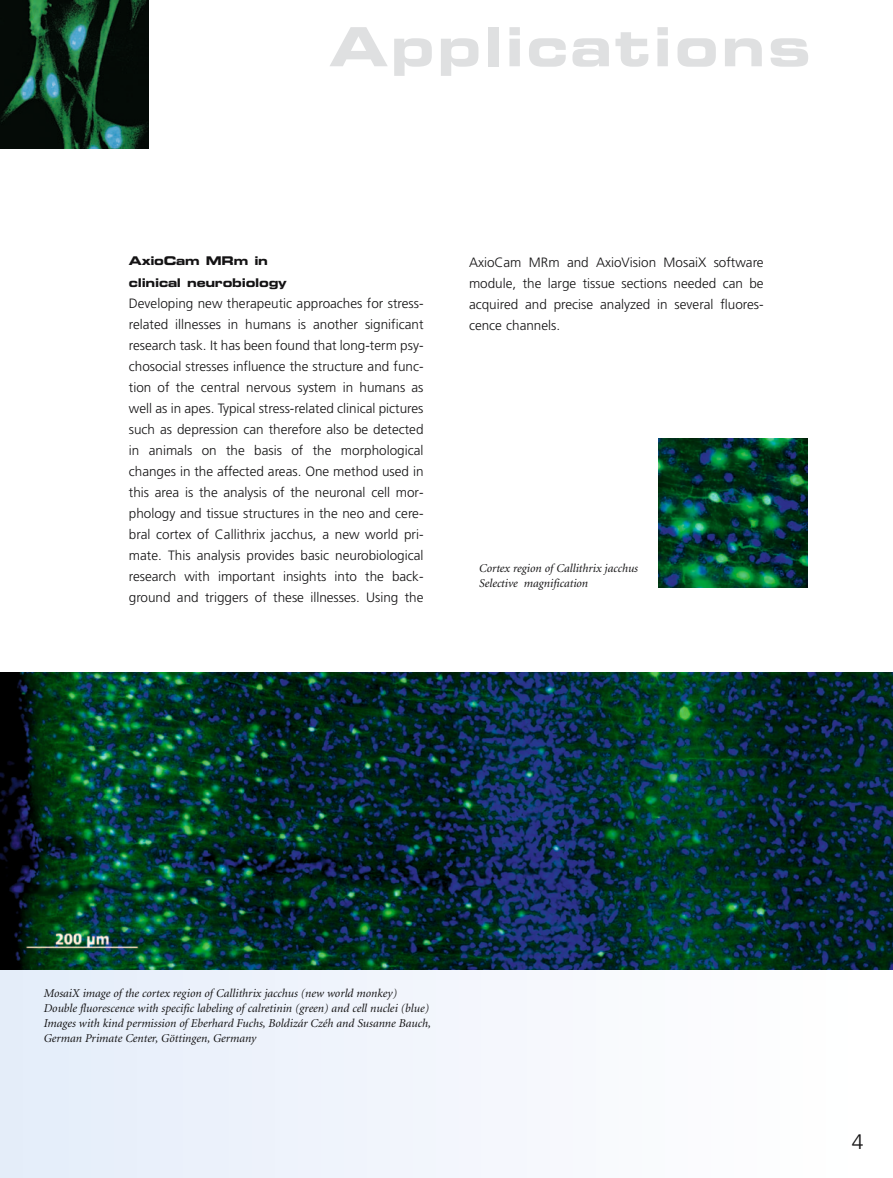
<style>
.page{position:relative;width:893px;height:1178px;background:#fff}
.page>*{position:absolute;margin:0;border:0;box-sizing:border-box;transform-origin:0 0}
.t1{font:54px "Eurostile Bold Extended Two";letter-spacing:.05em;color:#dfe0e1}
.t2{font:300 21px "Frutiger";color:#141314}
.t3{font:300 13.5px/21px "Frutiger";color:#141314;text-align:justify}
.t4{font:italic 12px/15px "Minion";color:#141314}
.t5{font:12px/21px "Eurostile Bold Extended Two";letter-spacing:-.02em;color:#141314}
</style>
<div class="page">
<hr style="left:0;top:970px;width:1px;height:208px;background:#e3edf9">
<div style="left:7px;top:970px;width:8px;height:208px;background:#e4edf9"></div>
<div style="left:30px;top:970px;width:8px;height:208px;background:#e5eefa"></div>
<div style="left:53px;top:970px;width:8px;height:208px;background:#e5eefa"></div>
<div style="left:76px;top:970px;width:8px;height:208px;background:#e6effa"></div>
<div style="left:99px;top:970px;width:8px;height:208px;background:#e7effa"></div>
<div style="left:122px;top:970px;width:8px;height:208px;background:#e8effa"></div>
<div style="left:145px;top:970px;width:8px;height:208px;background:#e9f0fb"></div>
<div style="left:168px;top:970px;width:8px;height:208px;background:#eaf0fb"></div>
<div style="left:191px;top:970px;width:8px;height:208px;background:#ebf1fb"></div>
<div style="left:213px;top:970px;width:9px;height:208px;background:#ebf1fb"></div>
<div style="left:236px;top:970px;width:9px;height:208px;background:#ecf2fb"></div>
<div style="left:259px;top:970px;width:9px;height:208px;background:#edf2fb"></div>
<div style="left:282px;top:970px;width:9px;height:208px;background:#eef3fc"></div>
<div style="left:305px;top:970px;width:9px;height:208px;background:#eff3fc"></div>
<div style="left:328px;top:970px;width:9px;height:208px;background:#eff4fc"></div>
<div style="left:351px;top:970px;width:8px;height:208px;background:#f0f4fc"></div>
<div style="left:374px;top:970px;width:8px;height:208px;background:#f1f5fc"></div>
<div style="left:397px;top:970px;width:8px;height:208px;background:#f2f5fc"></div>
<div style="left:420px;top:970px;width:8px;height:208px;background:#f2f6fc"></div>
<div style="left:443px;top:970px;width:8px;height:208px;background:#f3f6fd"></div>
<div style="left:466px;top:970px;width:8px;height:208px;background:#f4f6fd"></div>
<div style="left:489px;top:970px;width:8px;height:208px;background:#f5f7fd"></div>
<div style="left:512px;top:970px;width:8px;height:208px;background:#f5f7fd"></div>
<div style="left:535px;top:970px;width:8px;height:208px;background:#f6f8fd"></div>
<div style="left:557px;top:970px;width:9px;height:208px;background:#f7f8fd"></div>
<div style="left:580px;top:970px;width:9px;height:208px;background:#f7f9fd"></div>
<div style="left:603px;top:970px;width:9px;height:208px;background:#f8fafd"></div>
<div style="left:626px;top:970px;width:9px;height:208px;background:#f9fafd"></div>
<div style="left:649px;top:970px;width:9px;height:208px;background:#f9fbfd"></div>
<div style="left:672px;top:970px;width:9px;height:208px;background:#fafbfe"></div>
<div style="left:695px;top:970px;width:8px;height:208px;background:#fbfbfe"></div>
<div style="left:718px;top:970px;width:8px;height:208px;background:#fbfcfe"></div>
<img style="left:0;top:672px;width:893px;height:298px">
<img style="left:0;top:0;width:149px;height:149px">
<img style="left:659px;top:438px;width:149px;height:149px">
<h1 class="t1" style="left:329px;top:27px;width:483px">Applications</h1>
<p class="t5" style="left:129px;top:252px;width:159px">AxioCam MRm in clinical neurobiology</p>
<p class="t3" style="left:129px;top:293px;width:296px">Developing new therapeutic approaches for stress&shy;related illnesses in humans is another significant research task. It has been found that long-term psy&shy;chosocial stresses influence the structure and func&shy;tion of the central nervous system in humans as well as in apes. Typical stress-related clinical pictures such as depression can therefore also be detected in animals on the basis of the morphological changes in the affected areas. One method used in this area is the analysis of the neuronal cell mor&shy;phology and tissue structures in the neo and cere&shy;bral cortex of Callithrix jacchus, a new world pri&shy;mate. This analysis provides basic neurobiological research with important insights into the back&shy;ground and triggers of these illnesses. Using the</p>
<p class="t3" style="left:469px;top:253px;width:296px">AxioCam MRm and AxioVision MosaiX software module, the large tissue sections needed can be acquired and precise analyzed in several fluores&shy;cence channels.</p>
<p class="t4" style="left:479px;top:561px;width:160px">Cortex region of Callithrix jacchus<br>Selective magnification</p>
<p class="t4" style="left:44px;top:986px;width:389px">MosaiX image of the cortex region of Callithrix jacchus (new world monkey)<br>Double fluorescence with specific labeling of calretinin (green) and cell nuclei (blue)<br>Images with kind permission of Eberhard Fuchs, Boldizár Czéh and Susanne Bauch, German Primate Center, Göttingen, Germany</p>
<h2 class="t2" style="left:852px;top:1133px;width:13px">4</h2>
</div>
